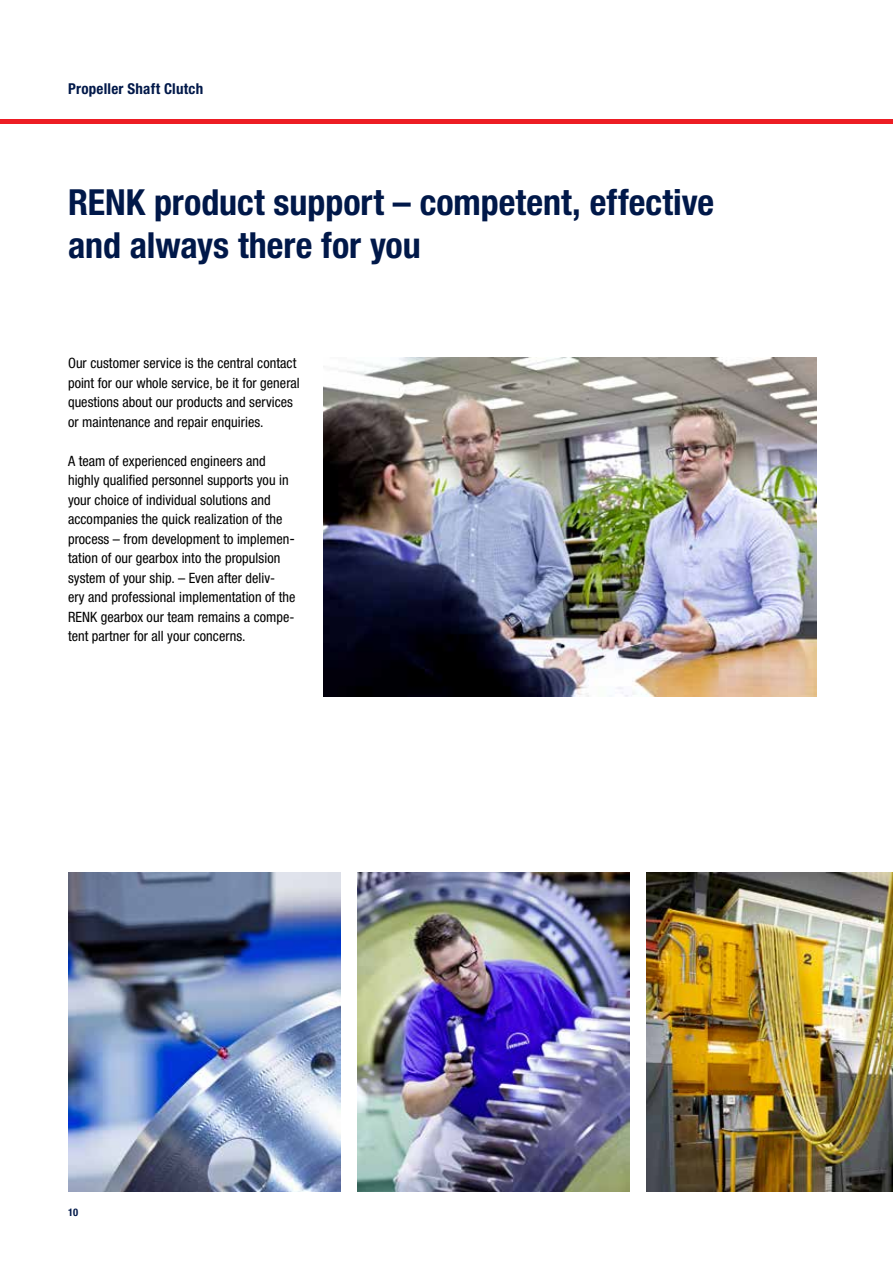
<style>
.page{position:relative;width:893px;height:1263px;background:#fff}
.page>*{position:absolute;margin:0;border:0;box-sizing:border-box;transform-origin:0 0}
.t1{font:700 condensed 36px/43.2px "Helvetica Neue LT";color:#001849}
.t2{font:700 condensed 15px "Helvetica Neue LT";letter-spacing:.015em;color:#001849}
.t3{font:condensed 14.25px/19.5px "Helvetica Neue LT";letter-spacing:.005em;color:#000}
.t4{font:700 condensed 10.5px "Helvetica Neue LT";color:#001849}
</style>
<div class="page">
<img style="left:646px;top:873px;width:247px;height:319px">
<img style="left:323px;top:357px;width:493px;height:339px">
<img style="left:357px;top:873px;width:272px;height:319px">
<img style="left:68px;top:873px;width:272px;height:319px">
<hr style="left:0;top:119px;width:893px;height:4px;background:#ed1d24">
<p class="t2" style="left:68px;top:79px;width:137px">Propeller Shaft Clutch</p>
<h1 class="t1" style="left:68px;top:180px;width:648px">RENK product support – competent, effective and always there for you</h1>
<p class="t3" style="left:68px;top:353px;width:233px">Our customer service is the central contact point for our whole service, be it for general questions about our products and services or maintenance and repair enquiries.</p>
<p class="t3" style="left:68px;top:451px;width:229px">A team of experienced engineers and highly qualified personnel supports you in your choice of individual solutions and accompanies the quick realization of the process – from development to implemen&shy;tation of our gearbox into the propulsion system of your ship. – Even after deliv-<br>ery and professional implementation of the RENK gearbox our team remains a compe&shy;tent partner for all your concerns.</p>
<p class="t4" style="left:68px;top:1206px;width:12px">10</p>
</div>
